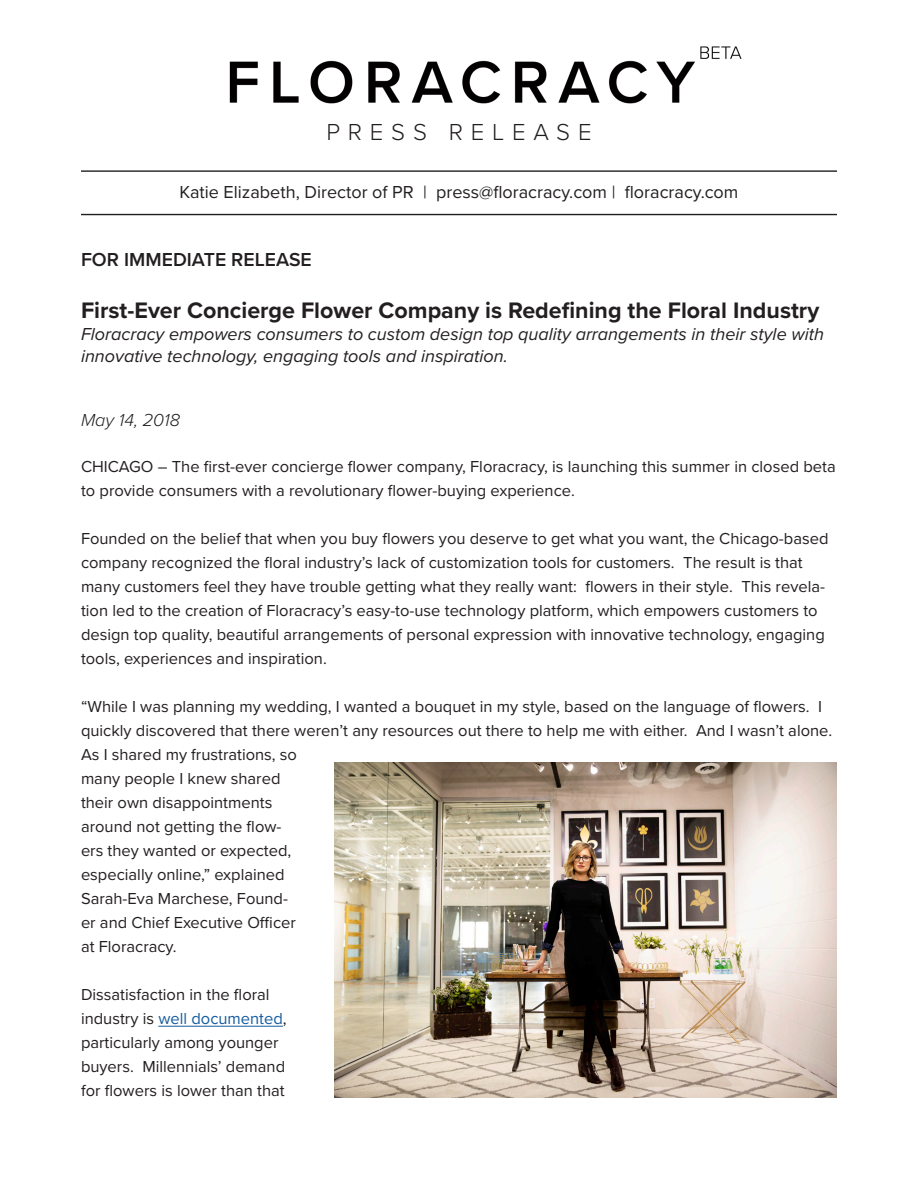
<style>
.page{position:relative;width:918px;height:1188px;background:#fff}
.page>*{position:absolute;margin:0;border:0;box-sizing:border-box;transform-origin:0 0}
.t1{font:300 24px "Proxima Nova";letter-spacing:.325em;color:#231f20}
.t2{font:700 23.25px "Proxima Nova";color:#231f20}
.t3{font:600 19.5px "Proxima Nova";color:#231f20}
.t4{font:italic 18px/21.6px "Proxima Nova";color:#231f20}
.t5{font:18px "Proxima Nova";color:#231f20}
.t6{font:italic 300 18px "Proxima Nova";color:#231f20}
.t7{font:16.5px/24px "Proxima Nova";color:#231f20}
.s1{color:#175d9e}
</style>
<div class="page">
<hr style="left:158px;top:1026px;width:125px;height:1px;background:#175d9e">
<img style="left:335px;top:763px;width:502px;height:334px">
<img style="left:141px;top:46px;width:666px;height:170px">
<hr style="left:81px;top:170px;width:756px;height:2px;background:#231f20">
<hr style="left:81px;top:214px;width:756px;height:1px;background:#231f20">
<p class="t1" style="left:326px;top:115px;width:267px">PRESS RELEASE</p>
<p class="t5" style="left:180px;top:178px;width:560px">Katie Elizabeth, Director of PR | press@floracracy.com | floracracy.com</p>
<p class="t3" style="left:81px;top:245px;width:232px">FOR IMMEDIATE RELEASE</p>
<p class="t2" style="left:81px;top:293px;width:740px">First-Ever Concierge Flower Company is Redefining the Floral Industry</p>
<p class="t4" style="left:81px;top:322px;width:744px">Floracracy empowers consumers to custom design top quality arrangements in their style with innovative technology, engaging tools and inspiration.</p>
<p class="t6" style="left:81px;top:407px;width:100px">May 14, 2018</p>
<p class="t7" style="left:81px;top:454px;width:756px">CHICAGO – The first-ever concierge flower company, Floracracy, is launching this summer in closed beta to provide consumers with a revolutionary flower-buying experience.</p>
<p class="t7" style="left:81px;top:526px;width:749px">Founded on the belief that when you buy flowers you deserve to get what you want, the Chicago-based company recognized the floral industry’s lack of customization tools for customers. The result is that many customers feel they have trouble getting what they really want: flowers in their style. This revela&shy;tion led to the creation of Floracracy’s easy-to-use technology platform, which empowers customers to design top quality, beautiful arrangements of personal expression with innovative technology, engaging tools, experiences and inspiration.</p>
<p class="t7" style="left:81px;top:694px;width:753px">“While I was planning my wedding, I wanted a bouquet in my style, based on the language of flowers. I quickly discovered that there weren’t any resources out there to help me with either. And I wasn’t alone.<br>As I shared my frustrations, so<br>many people I knew shared<br>their own disappointments<br>around not getting the flow-<br>ers they wanted or expected,<br>especially online,” explained<br>Sarah-Eva Marchese, Found-<br>er and Chief Executive Officer<br>at Floracracy.</p>
<p class="t7" style="left:81px;top:982px;width:207px">Dissatisfaction in the floral industry is <span class="s1">well documented</span>, particularly among younger buyers. Millennials’ demand for flowers is lower than that</p>
</div>
